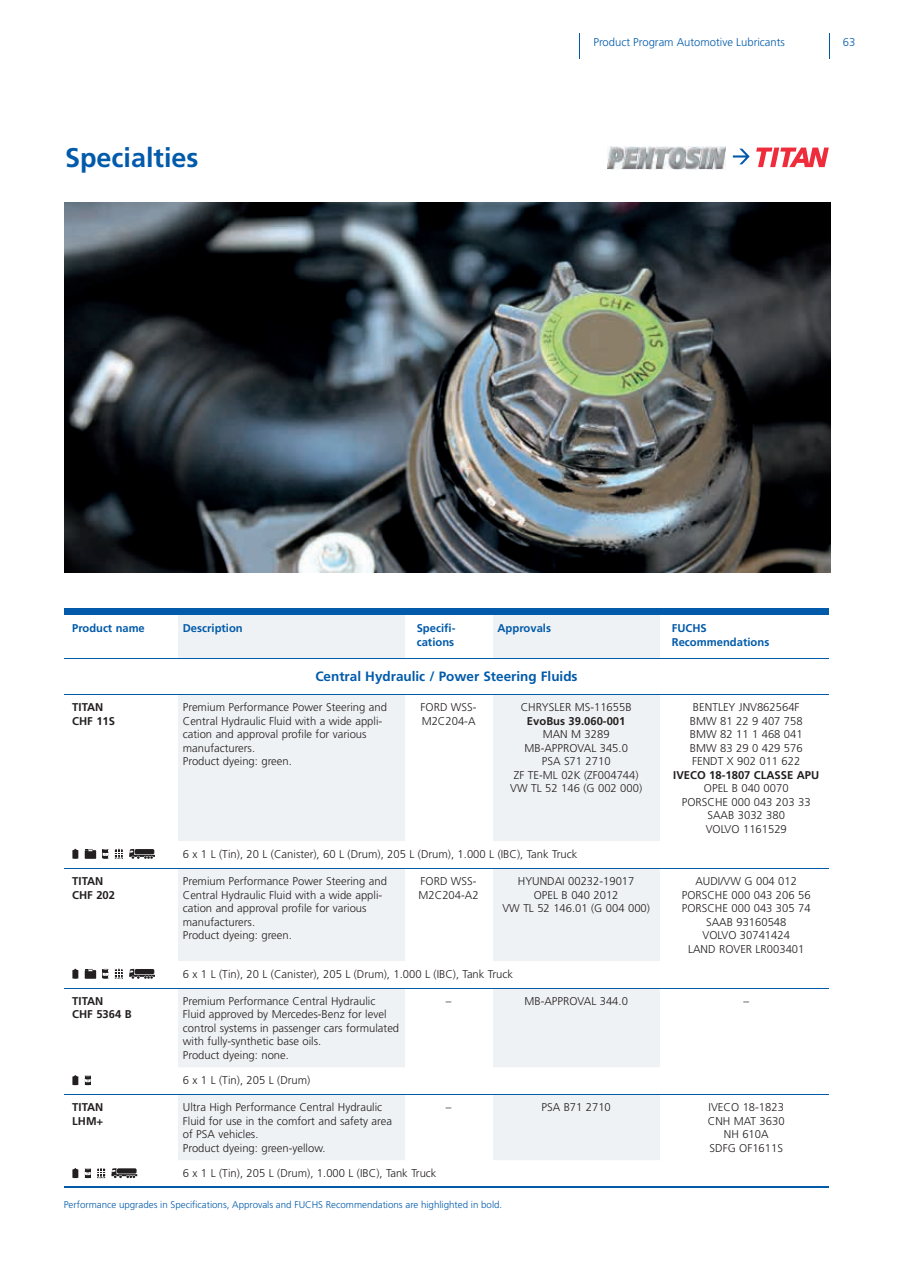
<style>
.page{position:relative;width:910px;height:1263px;background:#fff}
.page>*{position:absolute;margin:0;border:0;box-sizing:border-box;transform-origin:0 0}
.t1{font:700 27px "Frutiger LT Std";color:#015aaa}
.t2{font:700 13.5px "Frutiger LT Std";color:#015aaa}
.t3{font:300 11.25px/13.5px "Frutiger LT Std";color:#231f20}
.t4{font:700 11.25px/13.5px "Frutiger LT Std";color:#231f20}
.t5{font:700 11.25px/13.5px "Frutiger LT Std";color:#015aaa}
.t6{font:300 11.25px "Frutiger LT Std";color:#015aaa}
.t7{font:300 9.75px "Frutiger LT Std";color:#015aaa}
</style>
<div class="page">
<img style="left:65px;top:203px;width:765px;height:369px">
<svg style="left:177px;top:614px;width:483px;height:227px;fill:#eff2f4"></svg>
<svg style="left:178px;top:869px;width:482px;height:291px;fill:#eff2f4"></svg>
<div style="left:405px;top:614px;width:6px;height:44px;background:#fff"></div>
<div style="left:486px;top:614px;width:6px;height:44px;background:#fff"></div>
<div style="left:405px;top:1095px;width:6px;height:65px;background:#fff"></div>
<div style="left:486px;top:1095px;width:6px;height:65px;background:#fff"></div>
<div style="left:405px;top:694px;width:6px;height:147px;background:#fff"></div>
<div style="left:486px;top:694px;width:6px;height:147px;background:#fff"></div>
<div style="left:405px;top:868px;width:6px;height:93px;background:#fff"></div>
<div style="left:486px;top:868px;width:6px;height:93px;background:#fff"></div>
<div style="left:405px;top:988px;width:6px;height:79px;background:#fff"></div>
<div style="left:486px;top:988px;width:6px;height:79px;background:#fff"></div>
<hr style="left:64px;top:658px;width:110px;height:1px;background:#015aaa">
<hr style="left:174px;top:658px;width:234px;height:1px;background:#015aaa">
<hr style="left:408px;top:658px;width:81px;height:1px;background:#015aaa">
<hr style="left:489px;top:658px;width:174px;height:1px;background:#015aaa">
<hr style="left:663px;top:658px;width:166px;height:1px;background:#015aaa">
<hr style="left:64px;top:694px;width:110px;height:1px;background:#015aaa">
<hr style="left:174px;top:694px;width:234px;height:1px;background:#015aaa">
<hr style="left:408px;top:694px;width:81px;height:1px;background:#015aaa">
<hr style="left:489px;top:694px;width:174px;height:1px;background:#015aaa">
<hr style="left:663px;top:694px;width:166px;height:1px;background:#015aaa">
<div style="left:64px;top:608px;width:110px;height:6px;background:#015aaa"></div>
<div style="left:174px;top:608px;width:234px;height:6px;background:#015aaa"></div>
<div style="left:408px;top:608px;width:81px;height:6px;background:#015aaa"></div>
<div style="left:489px;top:608px;width:174px;height:6px;background:#015aaa"></div>
<div style="left:663px;top:608px;width:166px;height:6px;background:#015aaa"></div>
<hr style="left:64px;top:1186px;width:110px;height:2px;background:#015aaa">
<hr style="left:174px;top:1186px;width:234px;height:2px;background:#015aaa">
<hr style="left:408px;top:1186px;width:81px;height:2px;background:#015aaa">
<hr style="left:489px;top:1186px;width:174px;height:2px;background:#015aaa">
<hr style="left:663px;top:1186px;width:166px;height:2px;background:#015aaa">
<hr style="left:174px;top:868px;width:234px;height:1px;background:#015aaa">
<hr style="left:408px;top:868px;width:81px;height:1px;background:#015aaa">
<hr style="left:489px;top:868px;width:174px;height:1px;background:#015aaa">
<hr style="left:663px;top:868px;width:166px;height:1px;background:#015aaa">
<hr style="left:174px;top:988px;width:234px;height:1px;background:#015aaa">
<hr style="left:408px;top:988px;width:81px;height:1px;background:#015aaa">
<hr style="left:489px;top:988px;width:174px;height:1px;background:#015aaa">
<hr style="left:663px;top:988px;width:166px;height:1px;background:#015aaa">
<hr style="left:174px;top:1094px;width:234px;height:1px;background:#015aaa">
<hr style="left:408px;top:1094px;width:81px;height:1px;background:#015aaa">
<hr style="left:489px;top:1094px;width:174px;height:1px;background:#015aaa">
<hr style="left:663px;top:1094px;width:166px;height:1px;background:#015aaa">
<svg style="left:64px;top:848px;width:110px;height:331px"></svg>
<svg style="left:829px;top:34px;width:1px;height:25px"></svg>
<svg style="left:579px;top:34px;width:1px;height:25px"></svg>
<svg style="left:733px;top:149px;width:17px;height:15px"></svg>
<img style="left:608px;top:146px;width:118px;height:23px">
<svg style="left:756px;top:148px;width:73px;height:19px"></svg>
<h1 class="t1" style="left:65px;top:142px;width:135px">Specialties</h1>
<p class="t6" style="left:593px;top:36px;width:193px">Product Program Automotive Lubricants</p>
<p class="t6" style="left:843px;top:36px;width:14px">63</p>
<p class="t5" style="left:72px;top:622px;width:74px">Product name</p>
<p class="t5" style="left:183px;top:622px;width:61px">Description</p>
<p class="t5" style="left:417px;top:622px;width:40px">Specifi&shy;cations</p>
<p class="t5" style="left:497px;top:622px;width:55px">Approvals</p>
<p class="t5" style="left:672px;top:622px;width:99px">FUCHS<br>Recommendations</p>
<p class="t2" style="left:315px;top:669px;width:264px">Central Hydraulic / Power Steering Fluids</p>
<p class="t4" style="left:72px;top:700px;width:44px">TITAN<br>CHF 11S</p>
<p class="t3" style="left:183px;top:701px;width:206px">Premium Performance Power Steering and<br>Central Hydraulic Fluid with a wide appli&shy;cation and approval profile for various manufacturers.<br>Product dyeing: green.</p>
<p class="t3" style="left:421px;top:701px;width:57px">FORD WSS-<br>M2C204-A</p>
<p class="t3" style="left:521px;top:701px;width:112px">CHRYSLER MS-11655B</p>
<p class="t3" style="left:690px;top:701px;width:114px">BENTLEY JNV862564F<br>BMW 81 22 9 407 758<br>BMW 82 11 1 468 041<br>BMW 83 29 0 429 576<br>FENDT X 902 011 622</p>
<p class="t4" style="left:673px;top:768px;width:148px">IVECO 18-1807 CLASSE APU</p>
<p class="t3" style="left:682px;top:782px;width:130px;text-align:center">OPEL B 040 0070<br>PORSCHE 000 043 203 33<br>SAAB 3032 380<br>VOLVO 1161529</p>
<p class="t4" style="left:527px;top:714px;width:100px">EvoBus 39.060-001</p>
<p class="t3" style="left:510px;top:728px;width:133px;text-align:center">MAN M 3289<br>MB-APPROVAL 345.0<br>PSA S71 2710<br>ZF TE-ML 02K (ZF004744)<br>VW TL 52 146 (G 002 000)</p>
<p class="t3" style="left:183px;top:847px;width:396px">6 x 1 L (Tin), 20 L (Canister), 60 L (Drum), 205 L (Drum), 1.000 L (IBC), Tank Truck</p>
<p class="t4" style="left:72px;top:874px;width:44px">TITAN<br>CHF 202</p>
<p class="t3" style="left:183px;top:874px;width:206px">Premium Performance Power Steering and<br>Central Hydraulic Fluid with a wide appli&shy;cation and approval profile for various manufacturers.<br>Product dyeing: green.</p>
<p class="t3" style="left:419px;top:874px;width:62px">FORD WSS-<br>M2C204-A2</p>
<p class="t3" style="left:502px;top:874px;width:149px;text-align:center">HYUNDAI 00232-19017<br>OPEL B 040 2012<br>VW TL 52 146.01 (G 004 000)</p>
<p class="t3" style="left:682px;top:874px;width:130px;text-align:center">AUDI/VW G 004 012<br>PORSCHE 000 043 206 56<br>PORSCHE 000 043 305 74<br>SAAB 93160548<br>VOLVO 30741424<br>LAND ROVER LR003401</p>
<p class="t3" style="left:183px;top:967px;width:332px">6 x 1 L (Tin), 20 L (Canister), 205 L (Drum), 1.000 L (IBC), Tank Truck</p>
<p class="t4" style="left:72px;top:994px;width:61px">TITAN<br>CHF 5364 B</p>
<p class="t3" style="left:183px;top:994px;width:218px">Premium Performance Central Hydraulic Fluid approved by Mercedes-Benz for level control systems in passenger cars formulated with fully-synthetic base oils.<br>Product dyeing: none.</p>
<p class="t3" style="left:446px;top:994px;width:7px">–</p>
<p class="t3" style="left:524px;top:994px;width:105px">MB-APPROVAL 344.0</p>
<p class="t3" style="left:743px;top:994px;width:7px">–</p>
<p class="t3" style="left:183px;top:1074px;width:129px">6 x 1 L (Tin), 205 L (Drum)</p>
<p class="t4" style="left:72px;top:1101px;width:33px">TITAN<br>LHM+</p>
<p class="t3" style="left:183px;top:1101px;width:211px">Ultra High Performance Central Hydraulic Fluid for use in the comfort and safety area of PSA vehicles.<br>Product dyeing: green-yellow.</p>
<p class="t3" style="left:446px;top:1101px;width:7px">–</p>
<p class="t3" style="left:541px;top:1101px;width:71px">PSA B71 2710</p>
<p class="t3" style="left:708px;top:1101px;width:78px;text-align:center">IVECO 18-1823<br>CNH MAT 3630<br>NH 610A<br>SDFG OF1611S</p>
<p class="t3" style="left:183px;top:1167px;width:255px">6 x 1 L (Tin), 205 L (Drum), 1.000 L (IBC), Tank Truck</p>
<p class="t7" style="left:64px;top:1199px;width:440px">Performance upgrades in Specifications, Approvals and FUCHS Recommendations are highlighted in bold.</p>
</div>
